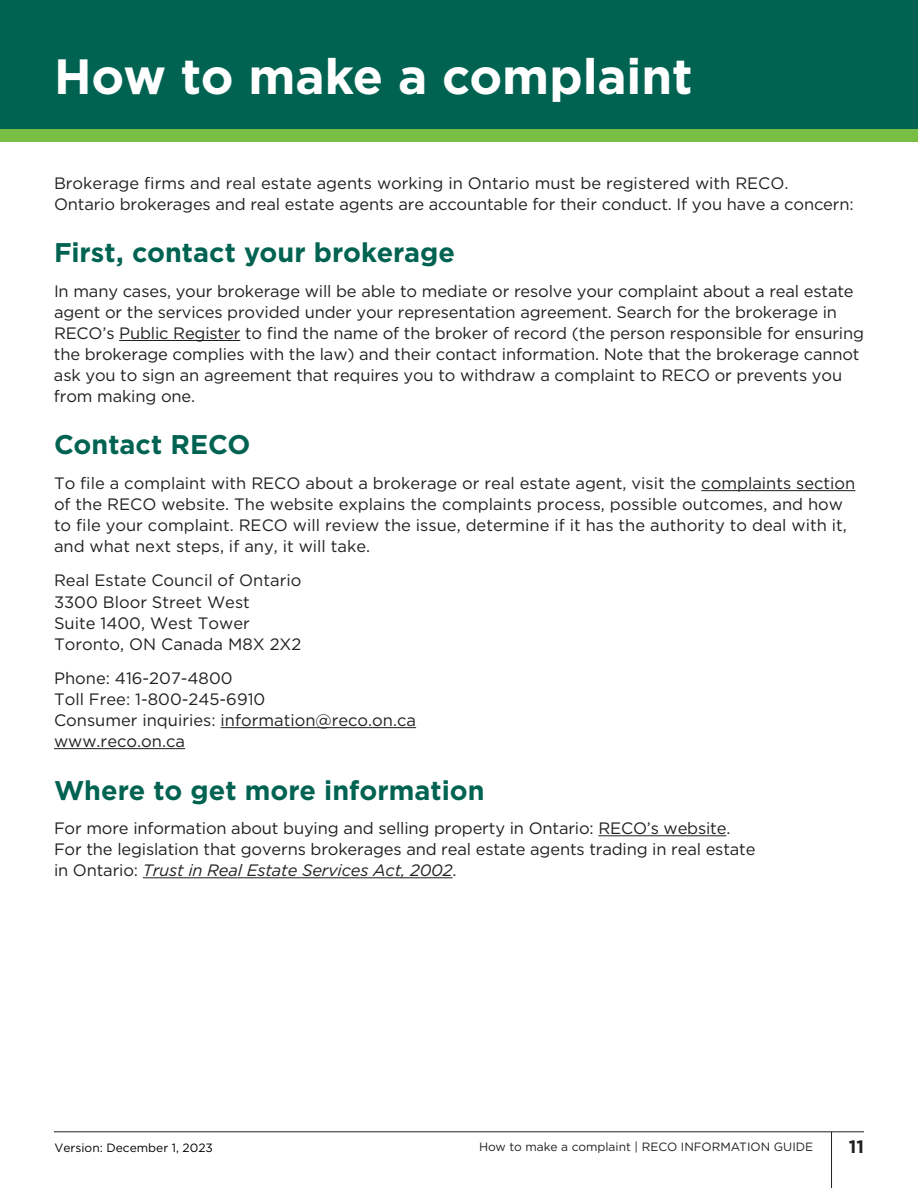
<style>
.page{position:relative;width:918px;height:1188px;background:#fff}
.page>*{position:absolute;margin:0;border:0;box-sizing:border-box;transform-origin:0 0}
.t1{font:700 49.5px "Gotham";letter-spacing:-.005em;color:#fff}
.t2{font:700 27px "Gotham";color:#006351}
.t3{font:700 18px "Gotham";color:#231f20}
.Body_Copy_2023{font:16.5px/21px "Gotham";letter-spacing:-.01em;color:#231f20}
.t4{font:12px "Gotham";color:#231f20}
.t5{font:12px "Gotham";color:#000}
.s1{font-style:italic}
</style>
<div class="page">
<div style="left:0;top:109px;width:918px;height:33px;background:#77be42"></div>
<div style="left:0;top:0;width:918px;height:128px;background:#006351"></div>
<hr style="left:831px;top:1132px;width:1px;height:56px;background:#231f20">
<hr style="left:54px;top:1131px;width:810px;height:1px;background:#231f20">
<hr style="left:119px;top:340px;width:121px;height:1px;background:#231f20">
<hr style="left:701px;top:490px;width:154px;height:1px;background:#231f20">
<hr style="left:221px;top:727px;width:195px;height:1px;background:#231f20">
<hr style="left:54px;top:748px;width:131px;height:1px;background:#231f20">
<hr style="left:598px;top:835px;width:128px;height:1px;background:#231f20">
<hr style="left:143px;top:877px;width:310px;height:1px;background:#231f20">
<h1 class="t1" style="left:54px;top:43px;width:640px">How to make a complaint</h1>
<p class="Body_Copy_2023" style="left:54px;top:172px;width:801px">Brokerage firms and real estate agents working in Ontario must be registered with RECO.<br>Ontario brokerages and real estate agents are accountable for their conduct. If you have a concern:</p>
<h2 class="t2" style="left:54px;top:235px;width:403px">First, contact your brokerage</h2>
<p class="Body_Copy_2023" style="left:54px;top:280px;width:812px">In many cases, your brokerage will be able to mediate or resolve your complaint about a real estate agent or the services provided under your representation agreement. Search for the brokerage in RECO’s Public Register to find the name of the broker of record (the person responsible for ensuring the brokerage complies with the law) and their contact information. Note that the brokerage cannot ask you to sign an agreement that requires you to withdraw a complaint to RECO or prevents you from making one.</p>
<h2 class="t2" style="left:54px;top:427px;width:198px">Contact RECO</h2>
<p class="Body_Copy_2023" style="left:54px;top:472px;width:803px">To file a complaint with RECO about a brokerage or real estate agent, visit the complaints section of the RECO website. The website explains the complaints process, possible outcomes, and how to file your complaint. RECO will review the issue, determine if it has the authority to deal with it, and what next steps, if any, it will take.</p>
<p class="Body_Copy_2023" style="left:54px;top:570px;width:249px">Real Estate Council of Ontario<br>3300 Bloor Street West<br>Suite 1400, West Tower<br>Toronto, ON Canada M8X 2X2</p>
<p class="Body_Copy_2023" style="left:54px;top:667px;width:364px">Phone: 416-207-4800<br>Toll Free: 1-800-245-6910<br>Consumer inquiries: information@reco.on.ca www.reco.on.ca</p>
<h2 class="t2" style="left:54px;top:772px;width:432px">Where to get more information</h2>
<p class="Body_Copy_2023" style="left:54px;top:817px;width:703px">For more information about buying and selling property in Ontario: RECO’s website.<br>For the legislation that governs brokerages and real estate agents trading in real estate in Ontario: <span class="s1">Trust in Real Estate Services Act, 2002</span>.</p>
<p class="t5" style="left:55px;top:1140px;width:160px">Version: December 1, 2023</p>
<p class="t4" style="left:479px;top:1139px;width:336px">How to make a complaint | RECO INFORMATION GUIDE</p>
<p class="t3" style="left:849px;top:1135px;width:17px">11</p>
</div>
